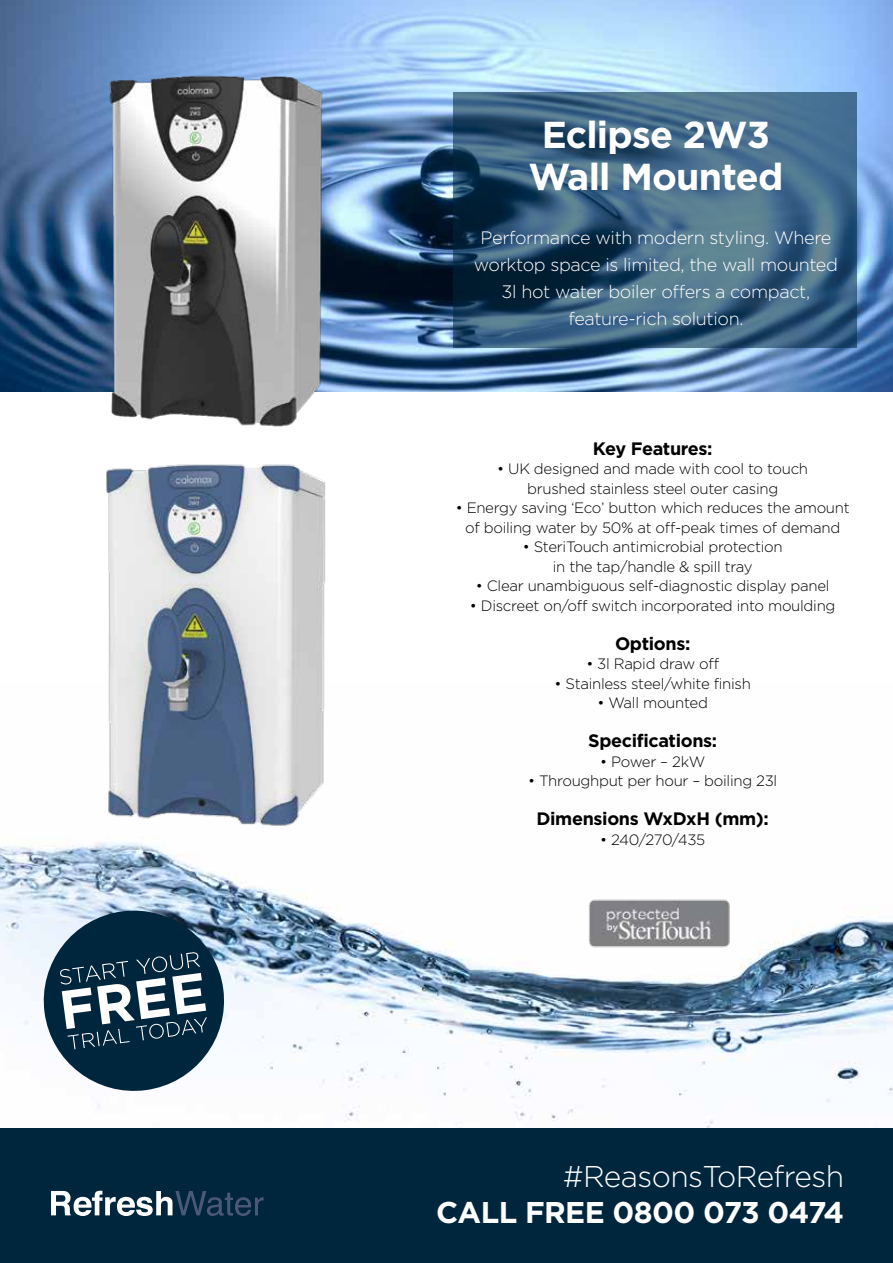
<style>
.page{position:relative;width:893px;height:1263px;background:#fff}
.page>*{position:absolute;margin:0;border:0;box-sizing:border-box;transform-origin:0 0}
.t1{font:700 37.5px/42px "Gotham";letter-spacing:-.02em;color:#fff;text-align:center}
.t2{font:700 30px "Gotham";color:#fff}
.t3{font:300 30px "Gotham";letter-spacing:-.02em;color:#fff}
.t4{font:300 18px/27px "Gotham";letter-spacing:-.02em;color:#fff;text-align:center}
.t5{font:700 18px "Gotham";letter-spacing:-.02em;color:#010101}
.t6{font:300 15px/19.5px "Gotham";letter-spacing:-.02em;color:#010101;text-align:center}
</style>
<div class="page">
<img style="left:0;top:0;width:893px;height:391px">
<img style="left:0;top:842px;width:893px;height:286px">
<svg style="left:453px;top:92px;width:403px;height:256px;background:#395f7b"></svg>
<svg style="left:38px;top:905px;width:192px;height:191px"></svg>
<div style="left:0;top:1128px;width:893px;height:135px;background:#00263d"></div>
<svg style="left:51px;top:1191px;width:213px;height:25px"></svg>
<img style="left:106px;top:464px;width:219px;height:362px">
<img style="left:84px;top:63px;width:256px;height:364px">
<img style="left:585px;top:849px;width:148px;height:148px">
<h1 class="t1" style="left:529px;top:112px;width:256px">Eclipse 2W3<br>Wall Mounted</h1>
<p class="t4" style="left:474px;top:224px;width:365px">Performance with modern styling. Where worktop space is limited, the wall mounted 3l hot water boiler offers a compact, feature-rich solution.</p>
<p class="t5" style="left:593px;top:438px;width:121px">Key Features:</p>
<p class="t6" style="left:497px;top:459px;width:312px">• UK designed and made with cool to touch brushed stainless steel outer casing</p>
<p class="t6" style="left:456px;top:498px;width:395px">• Energy saving ‘Eco’ button which reduces the amount of boiling water by 50% at off-peak times of demand</p>
<p class="t6" style="left:523px;top:537px;width:261px">• SteriTouch antimicrobial protection in the tap/handle &amp; spill tray</p>
<p class="t6" style="left:476px;top:576px;width:355px">• Clear unambiguous self-diagnostic display panel</p>
<p class="t6" style="left:470px;top:595px;width:367px">• Discreet on/off switch incorporated into moulding</p>
<p class="t5" style="left:615px;top:633px;width:77px">Options:</p>
<p class="t6" style="left:586px;top:654px;width:134px">• 3l Rapid draw off</p>
<p class="t6" style="left:554px;top:673px;width:198px">• Stainless steel/white finish</p>
<p class="t6" style="left:597px;top:693px;width:112px">• Wall mounted</p>
<p class="t5" style="left:588px;top:730px;width:130px">Specifications:</p>
<p class="t6" style="left:600px;top:751px;width:107px">• Power – 2kW</p>
<p class="t6" style="left:528px;top:771px;width:251px">• Throughput per hour – boiling 23l</p>
<p class="t5" style="left:536px;top:808px;width:234px">Dimensions WxDxH (mm):</p>
<p class="t6" style="left:600px;top:829px;width:107px">• 240/270/435</p>
<h2 class="t3" style="left:563px;top:1160px;width:283px">#ReasonsToRefresh</h2>
<h2 class="t2" style="left:436px;top:1195px;width:410px">CALL FREE 0800 073 0474</h2>
</div>
